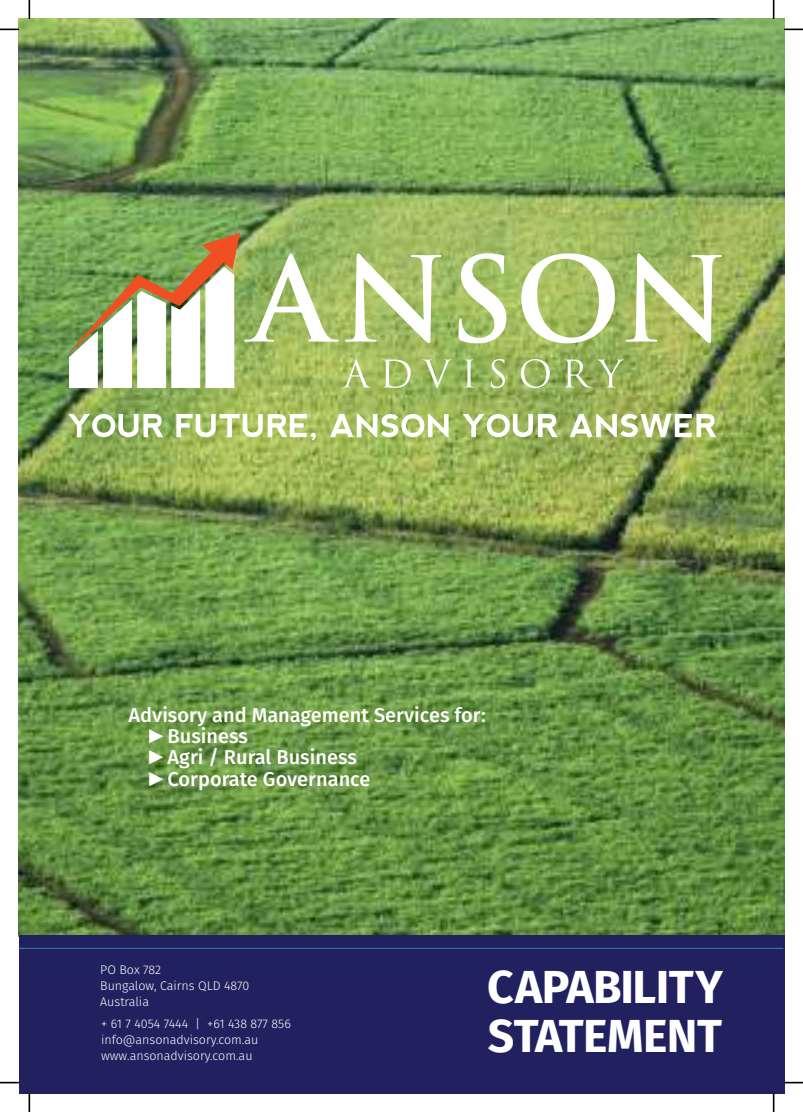
<style>
.page{position:relative;width:803px;height:1112px;background:#fff}
.page>*{position:absolute;margin:0;border:0;box-sizing:border-box;transform-origin:0 0}
.t1{font:700 46.25px/48.4px "Fira Sans";letter-spacing:-.01em;color:#fff}
.t2{font:500 20px/21.2px "Fira Sans";color:#fff}
.t3{font:300 12.5px/16.2px "Fira Sans";color:#fff}
.s1{font-family:"Arial";font-weight:400}
</style>
<div class="page">
<img style="left:19px;top:19px;width:765px;height:915px">
<div style="left:19px;top:934px;width:765px;height:158px;background:#212160"></div>
<hr style="left:19px;top:947px;width:764px;height:1px;background:#3583a4">
<svg style="left:458px;top:253px;width:48px;height:90px"></svg>
<svg style="left:521px;top:253px;width:94px;height:90px"></svg>
<svg style="left:625px;top:253px;width:97px;height:90px"></svg>
<svg style="left:465px;top:359px;width:9px;height:28px"></svg>
<svg style="left:491px;top:359px;width:14px;height:29px"></svg>
<svg style="left:521px;top:359px;width:29px;height:29px"></svg>
<svg style="left:564px;top:359px;width:60px;height:28px;background:#a2b973"></svg>
<svg style="left:67px;top:233px;width:385px;height:155px"></svg>
<svg style="left:68px;top:414px;width:95px;height:23px"></svg>
<svg style="left:176px;top:414px;width:140px;height:26px"></svg>
<svg style="left:330px;top:414px;width:119px;height:23px"></svg>
<svg style="left:463px;top:414px;width:95px;height:23px"></svg>
<svg style="left:570px;top:414px;width:146px;height:23px"></svg>
<svg style="left:0;top:29px;width:19px;height:1px"></svg>
<svg style="left:784px;top:29px;width:19px;height:1px"></svg>
<svg style="left:0;top:1081px;width:19px;height:2px"></svg>
<svg style="left:784px;top:1081px;width:19px;height:2px"></svg>
<svg style="left:29px;top:0;width:1px;height:19px"></svg>
<svg style="left:29px;top:1092px;width:1px;height:19px"></svg>
<svg style="left:773px;top:0;width:1px;height:19px"></svg>
<svg style="left:773px;top:1092px;width:1px;height:19px"></svg>
<h2 class="t2" style="left:146px;top:704px;width:341px;text-indent:-18px">Advisory and Management Services for: <span class="s1">►</span>Business<br><span class="s1">►</span>Agri / Rural Business<br><span class="s1">►</span>Corporate Governance</h2>
<p class="t3" style="left:100px;top:961px;width:151px">PO Box 782<br>Bungalow, Cairns QLD 4870<br>Australia</p>
<p class="t3" style="left:101px;top:1031px;width:159px">info@ansonadvisory.com.au www.ansonadvisory.com.au</p>
<p class="t3" style="left:101px;top:1014px;width:191px">+ 61 7 4054 7444 | +61 438 877 856</p>
<h1 class="t1" style="left:487px;top:962px;width:237px">CAPABILITY<br>STATEMENT</h1>
</div>
